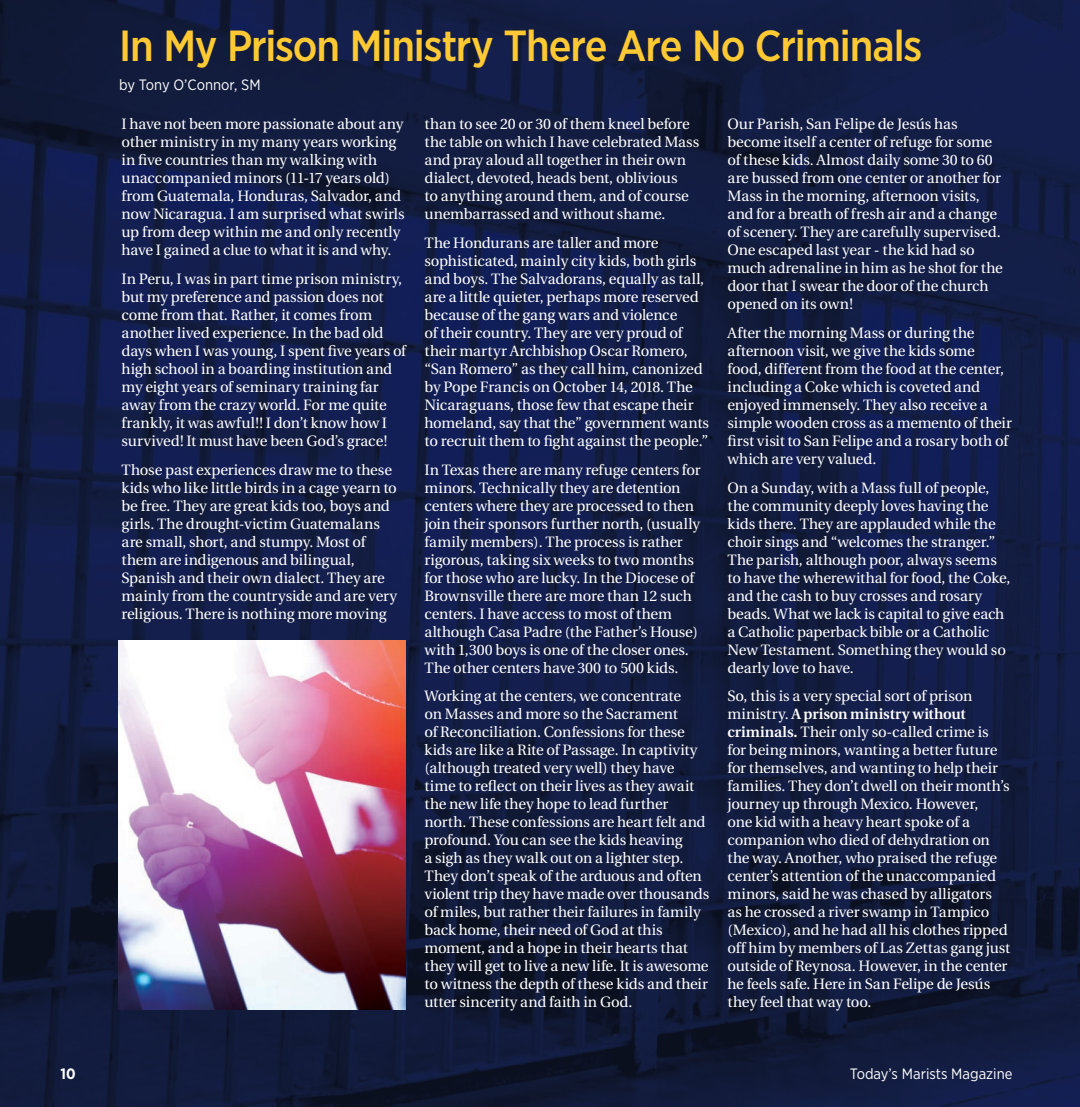
<style>
.page{position:relative;width:1080px;height:1107px;background:#fff}
.page>*{position:absolute;margin:0;border:0;box-sizing:border-box;transform-origin:0 0}
.Text{font:500 43.5px "Gotham Narrow";letter-spacing:-.025em;color:#fec932}
.Text-2{font:15px/18px "Utopia";letter-spacing:-.01em;color:#fff}
.Author{font:15px "Gotham Narrow";color:#fff}
.t1{font:700 15px "Gotham Narrow";color:#fff}
.s1{font-weight:600}
</style>
<div class="page">
<img style="left:0;top:0;width:1080px;height:1107px">
<img style="left:119px;top:640px;width:287px;height:370px">
<p class="Text" style="left:119px;top:18px;width:805px">In My Prison Ministry There Are No Criminals</p>
<p class="Author" style="left:119px;top:75px;width:143px">by Tony O’Connor, SM</p>
<p class="Text-2" style="left:122px;top:115px;width:285px">I have not been more passionate about any other ministry in my many years working in five countries than my walking with unaccompanied minors (11-17 years old) from Guatemala, Honduras, Salvador, and now Nicaragua. I am surprised what swirls up from deep within me and only recently have I gained a clue to what it is and why.</p>
<p class="Text-2" style="left:122px;top:270px;width:286px">In Peru, I was in part time prison ministry, but my preference and passion does not come from that. Rather, it comes from another lived experience. In the bad old days when I was young, I spent five years of high school in a boarding institution and my eight years of seminary training far away from the crazy world. For me quite frankly, it was awful!! I don’t know how I survived! It must have been God’s grace!</p>
<p class="Text-2" style="left:122px;top:461px;width:277px">Those past experiences draw me to these kids who like little birds in a cage yearn to be free. They are great kids too, boys and girls. The drought-victim Guatemalans are small, short, and stumpy. Most of them are indigenous and bilingual, Spanish and their own dialect. They are mainly from the countryside and are very religious. There is nothing more moving</p>
<p class="Text-2" style="left:424px;top:115px;width:276px">than to see 20 or 30 of them kneel before the table on which I have celebrated Mass and pray aloud all together in their own dialect, devoted, heads bent, oblivious<br>to anything around them, and of course unembarrassed and without shame.</p>
<p class="Text-2" style="left:424px;top:234px;width:286px">The Hondurans are taller and more sophisticated, mainly city kids, both girls and boys. The Salvadorans, equally as tall, are a little quieter, perhaps more reserved because of the gang wars and violence<br>of their country. They are very proud of their martyr Archbishop Oscar Romero, “San Romero” as they call him, canonized by Pope Francis on October 14, 2018. The Nicaraguans, those few that escape their homeland, say that the” government wants to recruit them to fight against the people.”</p>
<p class="Text-2" style="left:424px;top:461px;width:278px">In Texas there are many refuge centers for minors. Technically they are detention centers where they are processed to then join their sponsors further north, (usually family members). The process is rather rigorous, taking six weeks to two months for those who are lucky. In the Diocese of Brownsville there are more than 12 such centers. I have access to most of them although Casa Padre (the Father’s House) with 1,300 boys is one of the closer ones.<br>The other centers have 300 to 500 kids.</p>
<p class="Text-2" style="left:424px;top:688px;width:286px">Working at the centers, we concentrate<br>on Masses and more so the Sacrament<br>of Reconciliation. Confessions for these kids are like a Rite of Passage. In captivity (although treated very well) they have time to reflect on their lives as they await the new life they hope to lead further north. These confessions are heart felt and profound. You can see the kids heaving<br>a sigh as they walk out on a lighter step.<br>They don’t speak of the arduous and often violent trip they have made over thousands of miles, but rather their failures in family back home, their need of God at this moment, and a hope in their hearts that they will get to live a new life. It is awesome to witness the depth of these kids and their utter sincerity and faith in God.</p>
<p class="Text-2" style="left:728px;top:115px;width:277px">Our Parish, San Felipe de Jesús has become itself a center of refuge for some of these kids. Almost daily some 30 to 60 are bussed from one center or another for Mass in the morning, afternoon visits, and for a breath of fresh air and a change of scenery. They are carefully supervised.<br>One escaped last year - the kid had so much adrenaline in him as he shot for the door that I swear the door of the church opened on its own!</p>
<p class="Text-2" style="left:728px;top:324px;width:286px">After the morning Mass or during the afternoon visit, we give the kids some food, different from the food at the center, including a Coke which is coveted and enjoyed immensely. They also receive a simple wooden cross as a memento of their first visit to San Felipe and a rosary both of which are very valued.</p>
<p class="Text-2" style="left:728px;top:479px;width:285px">On a Sunday, with a Mass full of people, the community deeply loves having the kids there. They are applauded while the choir sings and “welcomes the stranger.” The parish, although poor, always seems to have the wherewithal for food, the Coke, and the cash to buy crosses and rosary beads. What we lack is capital to give each a Catholic paperback bible or a Catholic New Testament. Something they would so dearly love to have.</p>
<p class="Text-2" style="left:728px;top:688px;width:284px">So, this is a very special sort of prison ministry. <span class="s1">A prison ministry without criminals.</span> Their only so-called crime is for being minors, wanting a better future for themselves, and wanting to help their families. They don’t dwell on their month’s journey up through Mexico. However,<br>one kid with a heavy heart spoke of a companion who died of dehydration on the way. Another, who praised the refuge center’s attention of the unaccompanied minors, said he was chased by alligators<br>as he crossed a river swamp in Tampico (Mexico), and he had all his clothes ripped off him by members of Las Zettas gang just outside of Reynosa. However, in the center he feels safe. Here in San Felipe de Jesús they feel that way too.</p>
<p class="t1" style="left:60px;top:1064px;width:17px">10</p>
<p class="Author" style="left:850px;top:1065px;width:164px">Today’s Marists Magazine</p>
</div>
